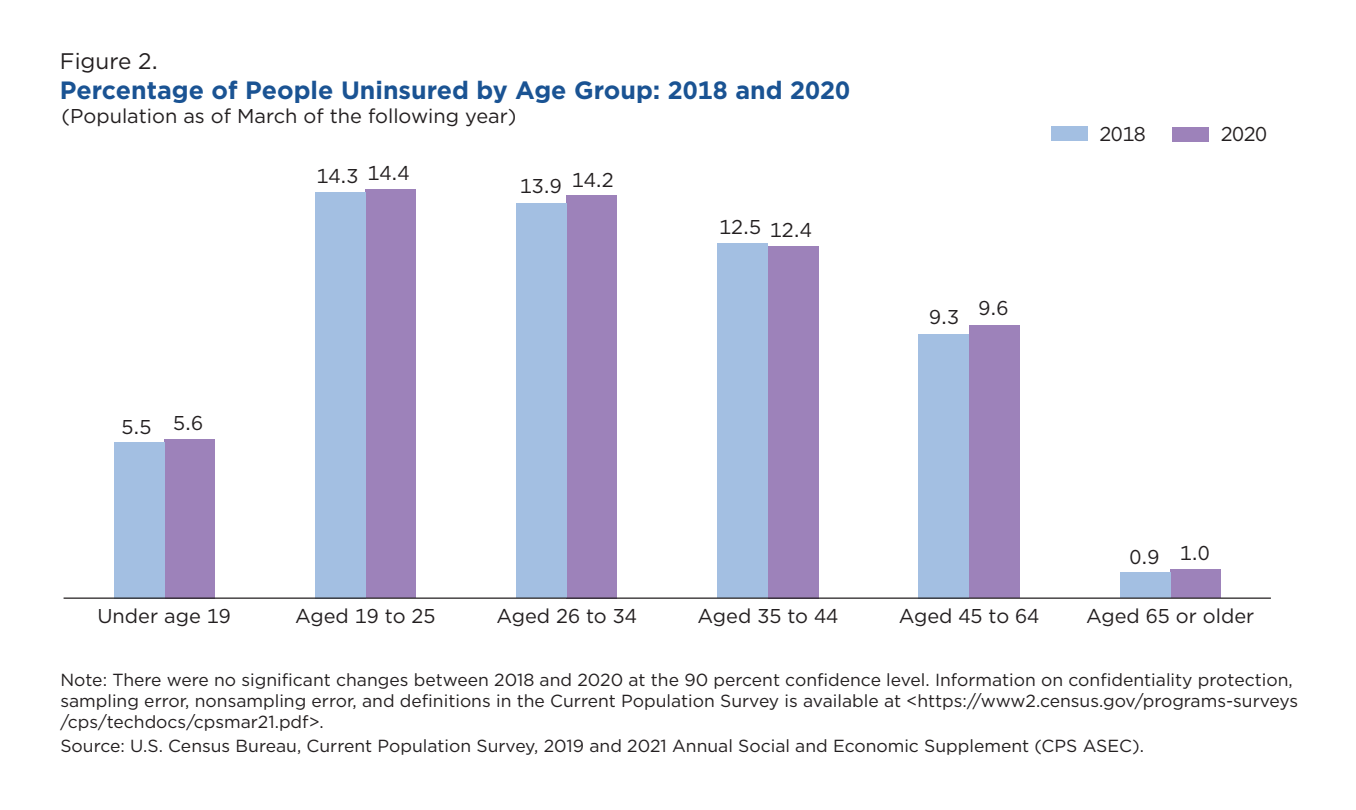
<style>
.page{position:relative;width:1356px;height:810px;background:#fff}
.page>*{position:absolute;margin:0;border:0;box-sizing:border-box;transform-origin:0 0}
.t1{font:700 25px "Gotham";color:#1a5393}
.t2{font:22.5px "Gotham";color:#231f20}
.t3{font:20px "Gotham";color:#231f20}
.t4{font:17.5px/21px "Gotham";color:#231f20}
</style>
<div class="page">
<div style="left:1172px;top:127px;width:36px;height:14px;background:#9d82ba"></div>
<div style="left:1051px;top:127px;width:36px;height:14px;background:#a3bfe2"></div>
<div style="left:164px;top:439px;width:50px;height:159px;background:#9d82ba"></div>
<div style="left:365px;top:189px;width:51px;height:409px;background:#9d82ba"></div>
<div style="left:567px;top:195px;width:50px;height:403px;background:#9d82ba"></div>
<div style="left:768px;top:246px;width:50px;height:352px;background:#9d82ba"></div>
<div style="left:969px;top:326px;width:50px;height:272px;background:#9d82ba"></div>
<div style="left:1170px;top:570px;width:50px;height:28px;background:#9d82ba"></div>
<div style="left:114px;top:442px;width:50px;height:156px;background:#a3bfe2"></div>
<div style="left:315px;top:192px;width:50px;height:406px;background:#a3bfe2"></div>
<div style="left:516px;top:203px;width:51px;height:395px;background:#a3bfe2"></div>
<div style="left:717px;top:243px;width:51px;height:355px;background:#a3bfe2"></div>
<div style="left:919px;top:334px;width:50px;height:264px;background:#a3bfe2"></div>
<div style="left:1120px;top:573px;width:50px;height:25px;background:#a3bfe2"></div>
<hr style="left:64px;top:598px;width:1207px;height:1px;background:#231f20">
<p class="t2" style="left:60px;top:47px;width:100px">Figure 2.</p>
<p class="t1" style="left:60px;top:74px;width:792px">Percentage of People Uninsured by Age Group: 2018 and 2020</p>
<p class="t3" style="left:62px;top:103px;width:456px">(Population as of March of the following year)</p>
<p class="t3" style="left:121px;top:412px;width:83px">5.5 5.6</p>
<p class="t3" style="left:316px;top:162px;width:95px">14.3 14.4</p>
<p class="t3" style="left:520px;top:170px;width:96px">13.9 14.2</p>
<p class="t3" style="left:719px;top:216px;width:94px">12.5 12.4</p>
<p class="t3" style="left:929px;top:300px;width:81px">9.3 9.6</p>
<p class="t3" style="left:1099px;top:122px;width:48px">2018</p>
<p class="t3" style="left:1221px;top:121px;width:48px">2020</p>
<p class="t3" style="left:1129px;top:542px;width:82px">0.9 1.0</p>
<p class="t3" style="left:97px;top:603px;width:135px">Under age 19</p>
<p class="t3" style="left:295px;top:603px;width:142px">Aged 19 to 25</p>
<p class="t3" style="left:496px;top:603px;width:142px">Aged 26 to 34</p>
<p class="t3" style="left:698px;top:603px;width:142px">Aged 35 to 44</p>
<p class="t3" style="left:899px;top:603px;width:142px">Aged 45 to 64</p>
<p class="t3" style="left:1086px;top:603px;width:170px">Aged 65 or older</p>
<p class="t4" style="left:60px;top:669px;width:1239px">Note: There were no significant changes between 2018 and 2020 at the 90 percent confidence level. Information on confidentiality protection, sampling error, nonsampling error, and definitions in the Current Population Survey is available at &lt;https://www2.census.gov/programs-surveys /cps/techdocs/cpsmar21.pdf&gt;.</p>
<p class="t4" style="left:60px;top:735px;width:1085px">Source: U.S. Census Bureau, Current Population Survey, 2019 and 2021 Annual Social and Economic Supplement (CPS ASEC).</p>
</div>
